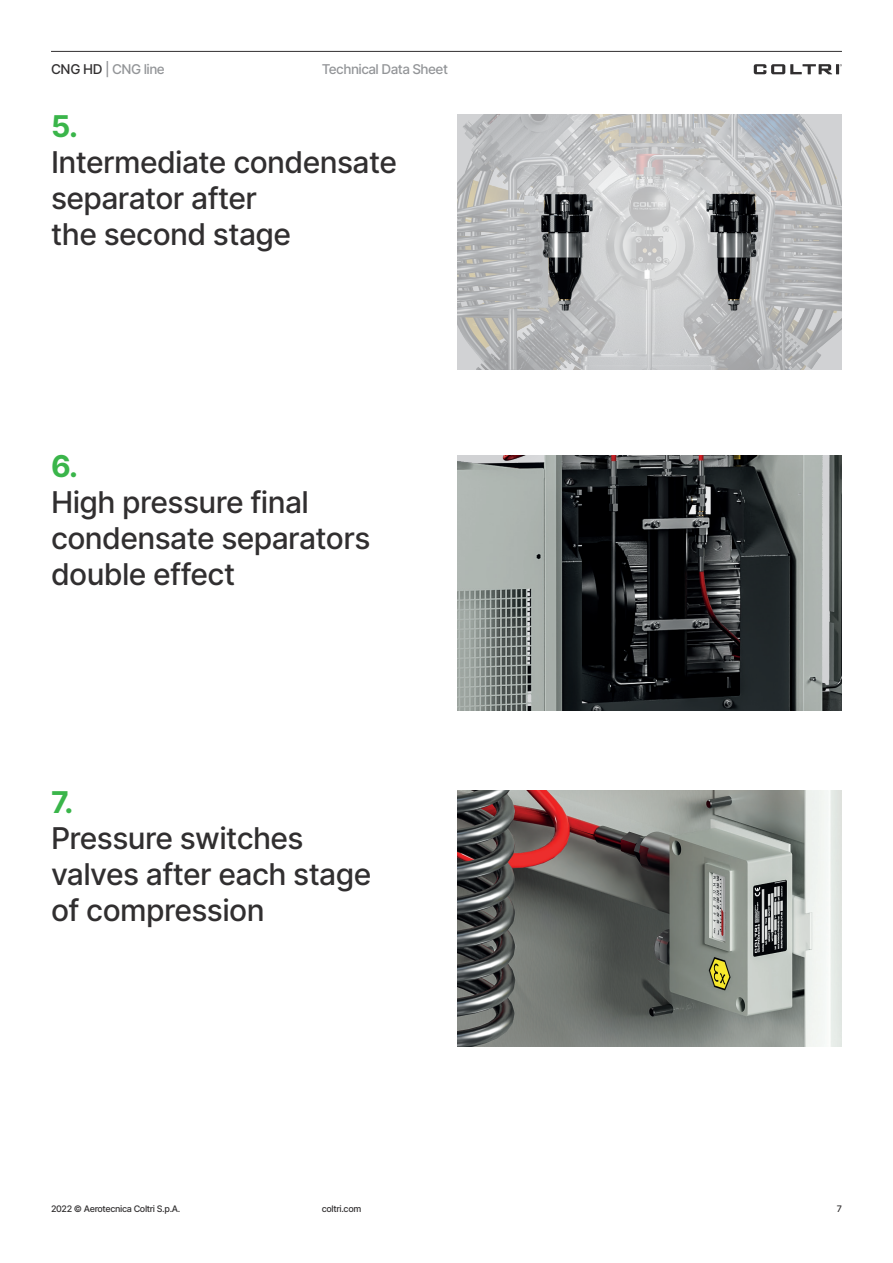
<style>
.page{position:relative;width:893px;height:1263px;background:#fff}
.page>*{position:absolute;margin:0;border:0;box-sizing:border-box;transform-origin:0 0}
.t1{font:30px/36px "Inter";letter-spacing:-.02em;color:#312f30}
.t2{font:30px "Inter";color:#3ab54a}
.t3{font:13.5px "Inter";letter-spacing:-.04em;color:#939598}
.t4{font:9px "Inter";letter-spacing:-.04em;color:#312f30}
.s1{color:#312f30}
</style>
<div class="page">
<img style="left:457px;top:115px;width:385px;height:255px">
<img style="left:457px;top:791px;width:385px;height:255px">
<img style="left:457px;top:455px;width:385px;height:255px">
<hr style="left:51px;top:51px;width:791px;height:1px;background:#312f30">
<svg style="left:754px;top:64px;width:88px;height:10px"></svg>
<p class="t3" style="left:51px;top:60px;width:115px"><span class="s1">CNG HD</span> | CNG line</p>
<p class="t3" style="left:322px;top:60px;width:128px">Technical Data Sheet</p>
<p class="t2" style="left:51px;top:104px;width:28px">5.</p>
<p class="t1" style="left:51px;top:143px;width:347px">Intermediate condensate separator after<br>the second stage</p>
<p class="t2" style="left:51px;top:444px;width:29px">6.</p>
<p class="t1" style="left:51px;top:483px;width:321px">High pressure final condensate separators double effect</p>
<p class="t2" style="left:51px;top:780px;width:24px">7.</p>
<p class="t1" style="left:51px;top:819px;width:322px">Pressure switches valves after each stage of compression</p>
<p class="t4" style="left:51px;top:1202px;width:131px">2022 © Aerotecnica Coltri S.p.A.</p>
<p class="t4" style="left:322px;top:1202px;width:41px">coltri.com</p>
<p class="t4" style="left:837px;top:1202px;width:7px">7</p>
</div>
